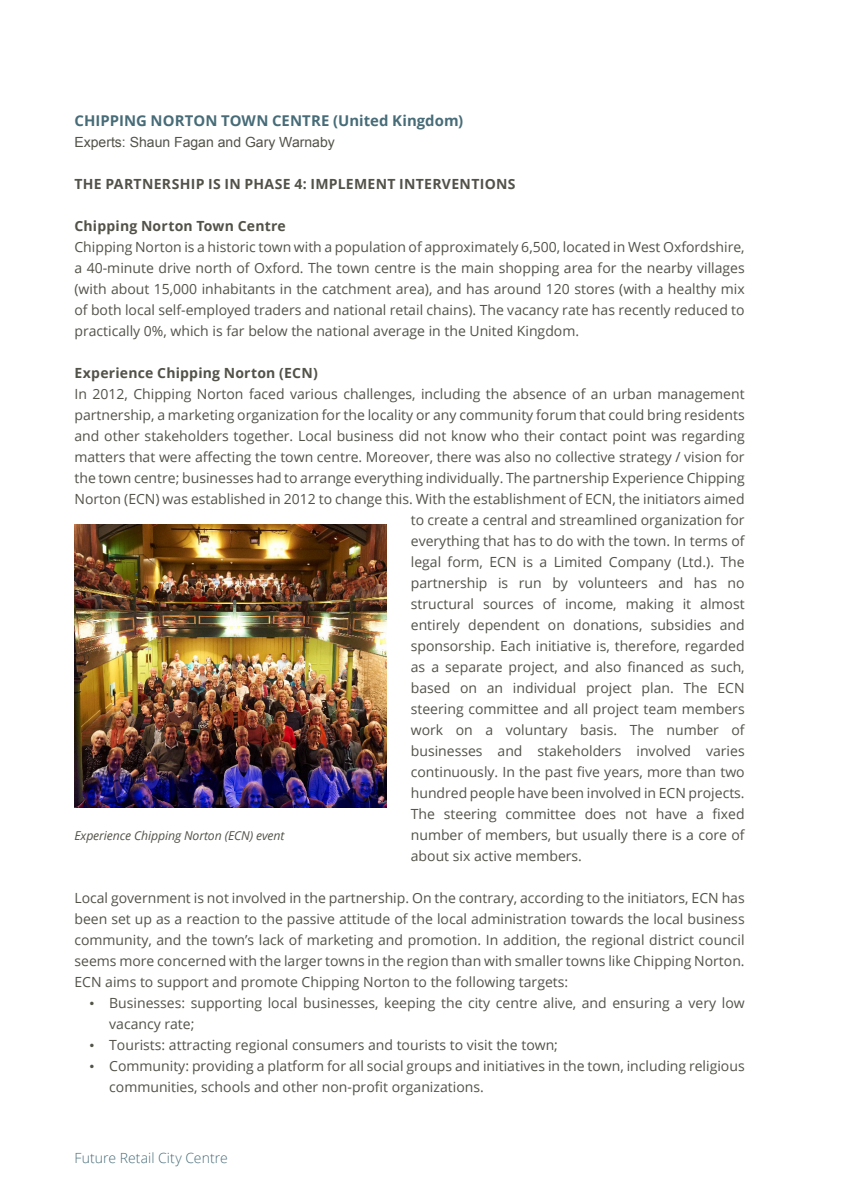
<style>
.page{position:relative;width:844px;height:1191px;background:#fff}
.page>*{position:absolute;margin:0;border:0;box-sizing:border-box;transform-origin:0 0}
._2019_Kop_1_1{font:700 14.88px "Open Sans";letter-spacing:.005em;color:#476c78}
.No_Spacing{font:14px/21px "Open Sans";color:#535249;text-align:justify}
._2019_Tussenkop{font:700 14px "Open Sans";letter-spacing:.015em;color:#535249}
.t1{font:14px "Arial";color:#535249}
.t2{font:300 14px "Open Sans";letter-spacing:.005em;color:#476c78}
.Figuurbijschrift{font:italic 12.25px "Open Sans";letter-spacing:-.01em;color:#535249}
.s1{font-family:"Times New Roman"}
</style>
<div class="page">
<img style="left:74px;top:524px;width:312px;height:283px">
<h2 class="_2019_Kop_1_1" style="left:74px;top:110px;width:390px">CHIPPING NORTON TOWN CENTRE (United Kingdom)</h2>
<p class="t1" style="left:74px;top:133px;width:262px">Experts: Shaun Fagan and Gary Warnaby</p>
<h3 class="_2019_Tussenkop" style="left:74px;top:174px;width:442px">THE PARTNERSHIP IS IN PHASE 4: IMPLEMENT INTERVENTIONS</h3>
<h3 class="_2019_Tussenkop" style="left:74px;top:216px;width:213px">Chipping Norton Town Centre</h3>
<p class="No_Spacing" style="left:74px;top:236px;width:671px">Chipping Norton is a historic town with a population of approximately 6,500, located in West Oxfordshire, a 40-minute drive north of Oxford. The town centre is the main shopping area for the nearby villages (with about 15,000 inhabitants in the catchment area), and has around 120 stores (with a healthy mix of both local self-employed traders and national retail chains). The vacancy rate has recently reduced to practically 0%, which is far below the national average in the United Kingdom.</p>
<h3 class="_2019_Tussenkop" style="left:74px;top:363px;width:245px">Experience Chipping Norton (ECN)</h3>
<p class="No_Spacing" style="left:74px;top:383px;width:671px">In 2012, Chipping Norton faced various challenges, including the absence of an urban management partnership, a marketing organization for the locality or any community forum that could bring residents and other stakeholders together. Local business did not know who their contact point was regarding matters that were affecting the town centre. Moreover, there was also no collective strategy / vision for the town centre; businesses had to arrange everything individually. The partnership Experience Chipping Norton (ECN) was established in 2012 to change this. With the establishment of ECN, the initiators aimed</p>
<p class="No_Spacing" style="left:410px;top:509px;width:335px">to create a central and streamlined organization for everything that has to do with the town. In terms of legal form, ECN is a Limited Company (Ltd.). The partnership is run by volunteers and has no structural sources of income, making it almost entirely dependent on donations, subsidies and sponsorship. Each initiative is, therefore, regarded as a separate project, and also financed as such, based on an individual project plan. The ECN steering committee and all project team members work on a voluntary basis. The number of businesses and stakeholders involved varies continuously. In the past five years, more than two hundred people have been involved in ECN projects.<br>The steering committee does not have a fixed number of members, but usually there is a core of about six active members.</p>
<p class="No_Spacing" style="left:74px;top:887px;width:671px">Local government is not involved in the partnership. On the contrary, according to the initiators, ECN has been set up as a reaction to the passive attitude of the local administration towards the local business community, and the town’s lack of marketing and promotion. In addition, the regional district council seems more concerned with the larger towns in the region than with smaller towns like Chipping Norton.</p>
<p class="No_Spacing" style="left:74px;top:971px;width:495px">ECN aims to support and promote Chipping Norton to the following targets:</p>
<p class="No_Spacing" style="left:109px;top:992px;width:636px;text-indent:-20px"><span class="s1">•</span> Businesses: supporting local businesses, keeping the city centre alive, and ensuring a very low vacancy rate;</p>
<p class="No_Spacing" style="left:89px;top:1034px;width:470px"><span class="s1">•</span> Tourists: attracting regional consumers and tourists to visit the town;</p>
<p class="No_Spacing" style="left:109px;top:1055px;width:636px;text-indent:-20px"><span class="s1">•</span> Community: providing a platform for all social groups and initiatives in the town, including religious communities, schools and other non-profit organizations.</p>
<p class="Figuurbijschrift" style="left:74px;top:827px;width:211px">Experience Chipping Norton (ECN) event</p>
<p class="t2" style="left:74px;top:1148px;width:155px">Future Retail City Centre</p>
</div>
